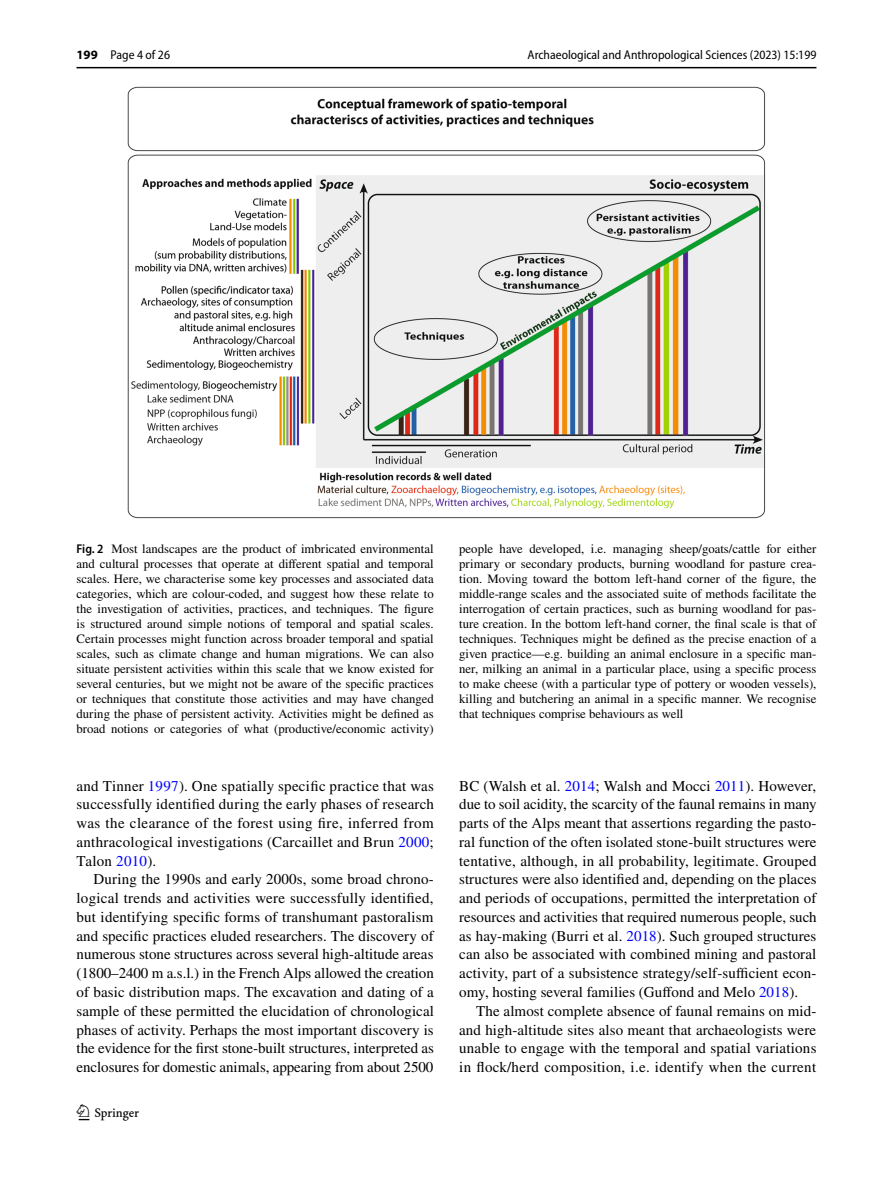
<style>
.page{position:relative;width:893px;height:1187px;background:#fff}
.page>*{position:absolute;margin:0;border:0;box-sizing:border-box;transform-origin:0 0}
.t1{font:22.5px "Springnew Regular 2";color:#000}
.t2{font:15px/18.8px "STIX";letter-spacing:.01em;color:#000;text-align:justify}
.t3{font:12.75px/15px "STIX";color:#000;text-align:justify}
.t4{font:semi-condensed 12.75px "Myriad Pro";color:#000}
.s1{font-weight:700;font-stretch:normal}
.s2{font-family:"Myriad Pro";font-weight:600;font-stretch:semi-condensed}
.s3{color:#00f}
</style>
<div class="page">
<hr style="left:77px;top:67px;width:739px;height:1px;background:#000">
<img style="left:128px;top:87px;width:637px;height:431px">
<p class="t4" style="left:77px;top:48px;width:95px"><span class="s1">199</span> Page 4 of 26</p>
<p class="t4" style="left:528px;top:48px;width:290px">Archaeological and Anthropological Sciences (2023) 15:199</p>
<p class="t3" style="left:77px;top:542px;width:359px"><span class="s2">Fig. 2</span> Most landscapes are the product of imbricated environmental and cultural processes that operate at different spatial and temporal scales. Here, we characterise some key processes and associated data categories, which are colour-coded, and suggest how these relate to the investigation of activities, practices, and techniques. The figure is structured around simple notions of temporal and spatial scales.<br>Certain processes might function across broader temporal and spatial scales, such as climate change and human migrations. We can also situate persistent activities within this scale that we know existed for several centuries, but we might not be aware of the specific practices or techniques that constitute those activities and may have changed during the phase of persistent activity. Activities might be defined as broad notions or categories of what (productive/economic activity)</p>
<p class="t3" style="left:459px;top:542px;width:359px">people have developed, i.e. managing sheep/goats/cattle for either primary or secondary products, burning woodland for pasture crea&shy;tion. Moving toward the bottom left-hand corner of the figure, the middle-range scales and the associated suite of methods facilitate the interrogation of certain practices, such as burning woodland for pas&shy;ture creation. In the bottom left-hand corner, the final scale is that of techniques. Techniques might be defined as the precise enaction of a given practice—e.g. building an animal enclosure in a specific man&shy;ner, milking an animal in a particular place, using a specific process to make cheese (with a particular type of pottery or wooden vessels), killing and butchering an animal in a specific manner. We recognise that techniques comprise behaviours as well</p>
<p class="t2" style="left:77px;top:777px;width:359px">and Tinner <span class="s3">1997</span>). One spatially specific practice that was successfully identified during the early phases of research was the clearance of the forest using fire, inferred from anthracological investigations (Carcaillet and Brun <span class="s3">2000</span>; Talon <span class="s3">2010</span>).</p>
<p class="t2" style="left:77px;top:871px;width:359px;text-indent:17px">During the 1990s and early 2000s, some broad chrono&shy;logical trends and activities were successfully identified, but identifying specific forms of transhumant pastoralism and specific practices eluded researchers. The discovery of numerous stone structures across several high-altitude areas (1800–2400 m a.s.l.) in the French Alps allowed the creation of basic distribution maps. The excavation and dating of a sample of these permitted the elucidation of chronological phases of activity. Perhaps the most important discovery is the evidence for the first stone-built structures, interpreted as enclosures for domestic animals, appearing from about 2500</p>
<h1 class="t1" style="left:79px;top:1104px;width:62px">1 3</h1>
<p class="t2" style="left:459px;top:777px;width:359px">BC (Walsh et al. <span class="s3">2014</span>; Walsh and Mocci <span class="s3">2011</span>). However, due to soil acidity, the scarcity of the faunal remains in many parts of the Alps meant that assertions regarding the pasto&shy;ral function of the often isolated stone-built structures were tentative, although, in all probability, legitimate. Grouped structures were also identified and, depending on the places and periods of occupations, permitted the interpretation of resources and activities that required numerous people, such as hay-making (Burri et al. <span class="s3">2018</span>). Such grouped structures can also be associated with combined mining and pastoral activity, part of a subsistence strategy/self-sufficient econ&shy;omy, hosting several families (Guffond and Melo <span class="s3">2018</span>).</p>
<p class="t2" style="left:459px;top:1002px;width:359px;text-indent:17px">The almost complete absence of faunal remains on mid&shy;and high-altitude sites also meant that archaeologists were unable to engage with the temporal and spatial variations in flock/herd composition, i.e. identify when the current</p>
</div>
